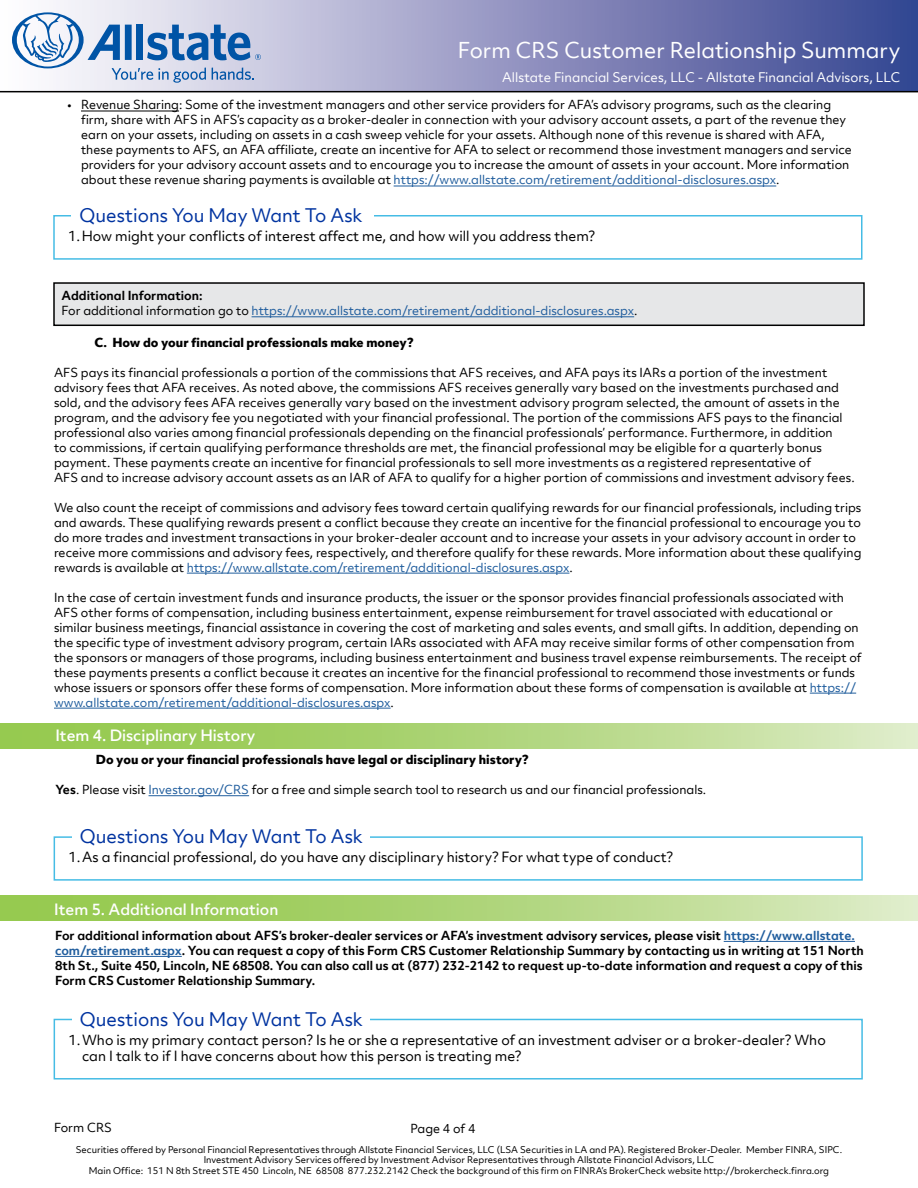
<style>
.page{position:relative;width:918px;height:1188px;background:#fff}
.page>*{position:absolute;margin:0;border:0;box-sizing:border-box;transform-origin:0 0}
.t1{font:21px "Allstate Objektiv";color:#fff}
.t2{font:18px "Allstate Objektiv";color:#0033a0}
.t3{font:500 15px "Allstate Objektiv";color:#fefefe}
.t4{font:500 15px "Allstate Objektiv";color:#fff}
.t5{font:13.5px/16.2px "Allstate Objektiv";color:#000}
.t6{font:12.75px "Allstate Objektiv";color:#fff}
.t7{font:12px/15px "Allstate Objektiv";color:#000}
.t8{font:700 12px/15px "Allstate Objektiv";color:#000}
.t9{font:12px/15px "Allstate Objektiv";color:#215e9e}
.t10{font:800 12px "Allstate Objektiv";color:#000}
.t11{font:9px/10.5px "Allstate Objektiv";color:#000;text-align:center}
.s1{color:#215e9e}
.s2{font-weight:700;color:#000}
.s3{color:#000}
.s4{font-weight:700}
</style>
<div class="page">
<svg style="left:0;top:0;width:918px;height:92px;background:#898dbb"></svg>
<svg style="left:12px;top:12px;width:249px;height:71px"></svg>
<div style="left:54px;top:283px;width:810px;height:42px;background:#e6e7e8"></div>
<hr style="left:252px;top:316px;width:382px;height:1px;background:#215e9e">
<div style="left:53px;top:282px;width:812px;height:44px;border:2px solid #000"></div>
<div style="left:53px;top:215px;width:809px;height:45px;border:2px solid #45bce5"></div>
<div style="left:71px;top:207px;width:303px;height:19px;background:#fff"></div>
<hr style="left:187px;top:573px;width:382px;height:1px;background:#215e9e">
<hr style="left:810px;top:693px;width:46px;height:1px;background:#215e9e">
<hr style="left:54px;top:708px;width:337px;height:1px;background:#215e9e">
<svg style="left:0;top:723px;width:918px;height:25px;background:#b1d67d"></svg>
<hr style="left:149px;top:795px;width:100px;height:1px;background:#215e9e">
<svg style="left:0;top:895px;width:918px;height:25px;background:#b1d67e"></svg>
<div style="left:54px;top:836px;width:809px;height:45px;border:2px solid #45bce5"></div>
<div style="left:72px;top:829px;width:297px;height:17px;background:#fff"></div>
<hr style="left:724px;top:941px;width:131px;height:1px;background:#215e9e">
<hr style="left:55px;top:956px;width:127px;height:1px;background:#215e9e">
<div style="left:54px;top:1019px;width:809px;height:61px;border:2px solid #45bce5"></div>
<div style="left:72px;top:1011px;width:297px;height:19px;background:#fff"></div>
<hr style="left:81px;top:111px;width:98px;height:1px;background:#000">
<hr style="left:394px;top:186px;width:382px;height:1px;background:#215e9e">
<h1 class="t1" style="left:458px;top:36px;width:444px">Form CRS Customer Relationship Summary</h1>
<p class="t6" style="left:502px;top:68px;width:400px">Allstate Financial Services, LLC - Allstate Financial Advisors, LLC</p>
<p class="t7" style="left:81px;top:97px;width:772px;text-indent:-14px">• Revenue Sharing: Some of the investment managers and other service providers for AFA’s advisory programs, such as the clearing firm, share with AFS in AFS’s capacity as a broker-dealer in connection with your advisory account assets, a part of the revenue they earn on your assets, including on assets in a cash sweep vehicle for your assets. Although none of this revenue is shared with AFA, these payments to AFS, an AFA affiliate, create an incentive for AFA to select or recommend those investment managers and service providers for your advisory account assets and to encourage you to increase the amount of assets in your account. More information about these revenue sharing payments is available at <span class="s1">https://www.allstate.com/retirement/additional-disclosures.aspx</span>.</p>
<h2 class="t2" style="left:80px;top:203px;width:285px">Questions You May Want To Ask</h2>
<p class="t5" style="left:68px;top:228px;width:528px">1.How might your conflicts of interest affect me, and how will you address them?</p>
<p class="t9" style="left:62px;top:288px;width:578px"><span class="s2">Additional Information:<br></span><span class="s3">For additional information go to</span> https://www.allstate.com/retirement/additional-disclosures.aspx<span class="s3">.</span></p>
<p class="t10" style="left:94px;top:333px;width:320px">C. How do your financial professionals make money?</p>
<p class="t7" style="left:54px;top:364px;width:802px">AFS pays its financial professionals a portion of the commissions that AFS receives, and AFA pays its IARs a portion of the investment advisory fees that AFA receives. As noted above, the commissions AFS receives generally vary based on the investments purchased and sold, and the advisory fees AFA receives generally vary based on the investment advisory program selected, the amount of assets in the program, and the advisory fee you negotiated with your financial professional. The portion of the commissions AFS pays to the financial professional also varies among financial professionals depending on the financial professionals’ performance. Furthermore, in addition<br>to commissions, if certain qualifying performance thresholds are met, the financial professional may be eligible for a quarterly bonus payment. These payments create an incentive for financial professionals to sell more investments as a registered representative of<br>AFS and to increase advisory account assets as an IAR of AFA to qualify for a higher portion of commissions and investment advisory fees.</p>
<p class="t7" style="left:54px;top:499px;width:809px">We also count the receipt of commissions and advisory fees toward certain qualifying rewards for our financial professionals, including trips and awards. These qualifying rewards present a conflict because they create an incentive for the financial professional to encourage you to do more trades and investment transactions in your broker-dealer account and to increase your assets in your advisory account in order to receive more commissions and advisory fees, respectively, and therefore qualify for these rewards. More information about these qualifying rewards is available at <span class="s1">https://www.allstate.com/retirement/additional-disclosures.aspx</span>.</p>
<p class="t7" style="left:54px;top:589px;width:809px">In the case of certain investment funds and insurance products, the issuer or the sponsor provides financial professionals associated with AFS other forms of compensation, including business entertainment, expense reimbursement for travel associated with educational or similar business meetings, financial assistance in covering the cost of marketing and sales events, and small gifts. In addition, depending on the specific type of investment advisory program, certain IARs associated with AFA may receive similar forms of other compensation from the sponsors or managers of those programs, including business entertainment and business travel expense reimbursements. The receipt of these payments presents a conflict because it creates an incentive for the financial professional to recommend those investments or funds whose issuers or sponsors offer these forms of compensation. More information about these forms of compensation is available at <span class="s1">https:// www.allstate.com/retirement/additional-disclosures.aspx</span>.</p>
<p class="t4" style="left:55px;top:725px;width:202px">Item 4. Disciplinary History</p>
<p class="t10" style="left:96px;top:751px;width:434px">Do you or your financial professionals have legal or disciplinary history?</p>
<p class="t7" style="left:55px;top:782px;width:652px"><span class="s4">Yes</span>. Please visit <span class="s1">Investor.gov/CRS</span> for a free and simple search tool to research us and our financial professionals.</p>
<h2 class="t2" style="left:80px;top:824px;width:285px">Questions You May Want To Ask</h2>
<p class="t5" style="left:69px;top:849px;width:606px">1.As a financial professional, do you have any disciplinary history? For what type of conduct?</p>
<p class="t3" style="left:54px;top:899px;width:226px">Item 5. Additional Information</p>
<p class="t8" style="left:55px;top:928px;width:810px">For additional information about AFS’s broker-dealer services or AFA’s investment advisory services, please visit <span class="s1">https://www.allstate. com/retirement.aspx</span>. You can request a copy of this Form CRS Customer Relationship Summary by contacting us in writing at 151 North 8th St., Suite 450, Lincoln, NE 68508. You can also call us at (877) 232-2142 to request up-to-date information and request a copy of this Form CRS Customer Relationship Summary.</p>
<h2 class="t2" style="left:80px;top:1007px;width:285px">Questions You May Want To Ask</h2>
<p class="t5" style="left:82px;top:1031px;width:745px;text-indent:-14px">1.Who is my primary contact person? Is he or she a representative of an investment adviser or a broker-dealer? Who can I talk to if I have concerns about how this person is treating me?</p>
<p class="t7" style="left:54px;top:1120px;width:60px">Form CRS</p>
<p class="t11" style="left:76px;top:1144px;width:768px">Securities offered by Personal Financial Representatives through Allstate Financial Services, LLC (LSA Securities in LA and PA). Registered Broker-Dealer. Member FINRA, SIPC.<br>Investment Advisory Services offered by Investment Advisor Representatives through Allstate Financial Advisors, LLC<br>Main Office: 151 N 8th Street STE 450 Lincoln, NE 68508 877.232.2142 Check the background of this firm on FINRA’s BrokerCheck website http://brokercheck.finra.org</p>
<p class="t7" style="left:411px;top:1121px;width:66px">Page 4 of 4</p>
</div>
